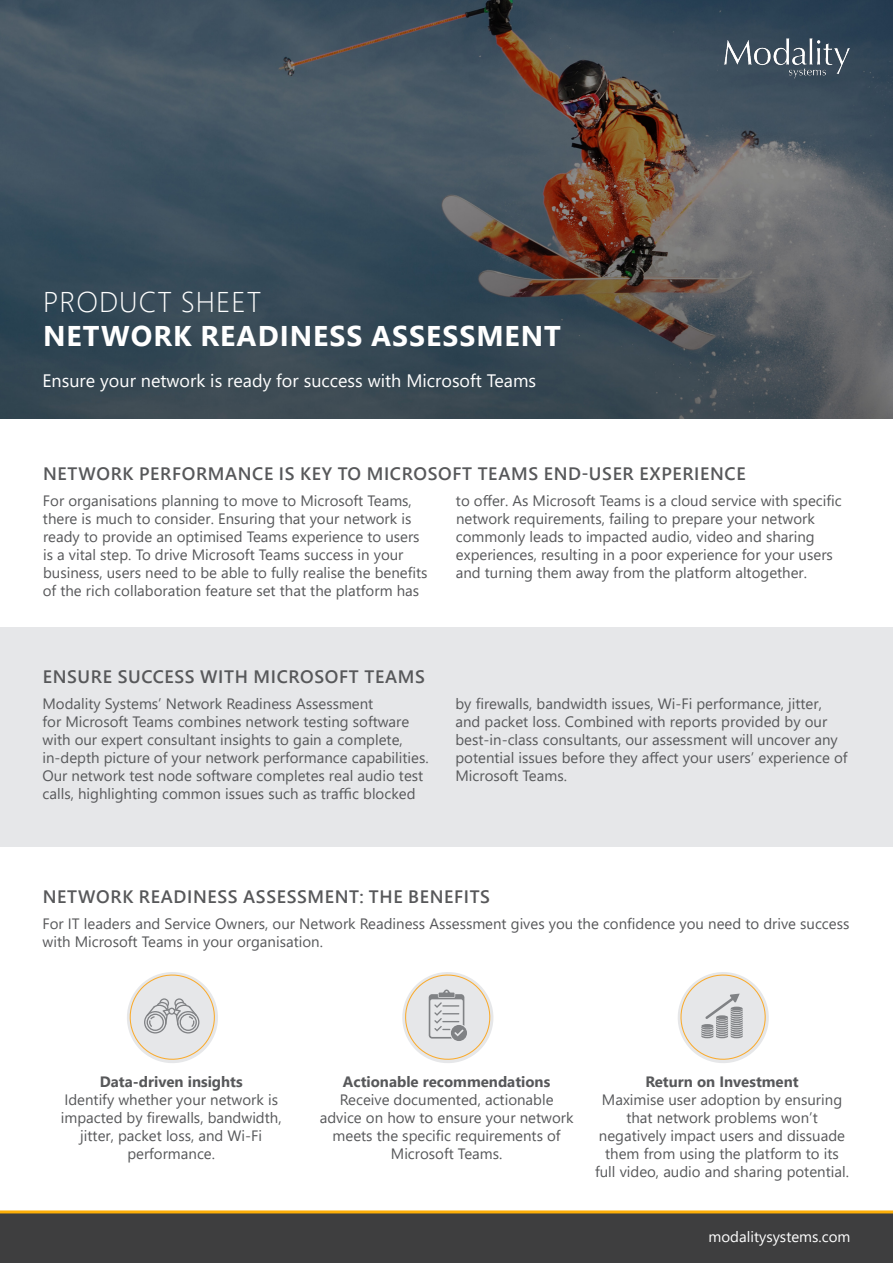
<style>
.page{position:relative;width:893px;height:1263px;background:#fff}
.page>*{position:absolute;margin:0;border:0;box-sizing:border-box;transform-origin:0 0}
.t1{font:700 28.5px "Segoe UI";letter-spacing:.035em;color:#fff}
.t2{font:300 28.5px "Segoe UI";letter-spacing:.035em;color:#fff}
.t3{font:600 18px "Segoe UI";letter-spacing:.035em;color:#57585a}
.t4{font:18px "Segoe UI";color:#fff}
.body_copy{font:15px/18px "Segoe UI";color:#57585a}
.t5{font:15px "Segoe UI";color:#fff}
.s1{font-weight:700}
</style>
<div class="page">
<div style="left:0;top:627px;width:893px;height:220px;background:#e6e7e9"></div>
<img style="left:0;top:0;width:893px;height:419px">
<img style="left:720px;top:21px;width:130px;height:76px">
<svg style="left:0;top:1210px;width:893px;height:53px;background:#4a463d"></svg>
<svg style="left:127px;top:972px;width:91px;height:91px"></svg>
<svg style="left:402px;top:972px;width:92px;height:91px"></svg>
<svg style="left:678px;top:972px;width:91px;height:91px"></svg>
<p class="t2" style="left:43px;top:275px;width:220px">PRODUCT SHEET</p>
<p class="t1" style="left:43px;top:309px;width:519px">NETWORK READINESS ASSESSMENT</p>
<p class="t4" style="left:43px;top:364px;width:495px">Ensure your network is ready for success with Microsoft Teams</p>
<p class="t3" style="left:43px;top:456px;width:704px">NETWORK PERFORMANCE IS KEY TO MICROSOFT TEAMS END-USER EXPERIENCE</p>
<p class="body_copy" style="left:43px;top:491px;width:386px">For organisations planning to move to Microsoft Teams, there is much to consider. Ensuring that your network is ready to provide an optimised Teams experience to users is a vital step. To drive Microsoft Teams success in your business, users need to be able to fully realise the benefits of the rich collaboration feature set that the platform has</p>
<p class="body_copy" style="left:456px;top:491px;width:387px">to offer. As Microsoft Teams is a cloud service with specific network requirements, failing to prepare your network commonly leads to impacted audio, video and sharing experiences, resulting in a poor experience for your users and turning them away from the platform altogether.</p>
<p class="t3" style="left:43px;top:659px;width:384px">ENSURE SUCCESS WITH MICROSOFT TEAMS</p>
<p class="body_copy" style="left:43px;top:694px;width:388px">Modality Systems’ Network Readiness Assessment<br>for Microsoft Teams combines network testing software with our expert consultant insights to gain a complete, in-depth picture of your network performance capabilities.<br>Our network test node software completes real audio test calls, highlighting common issues such as traffic blocked</p>
<p class="body_copy" style="left:455px;top:694px;width:393px">by firewalls, bandwidth issues, Wi-Fi performance, jitter, and packet loss. Combined with reports provided by our best-in-class consultants, our assessment will uncover any potential issues before they affect your users’ experience of Microsoft Teams.</p>
<p class="t3" style="left:43px;top:879px;width:449px">NETWORK READINESS ASSESSMENT: THE BENEFITS</p>
<p class="body_copy" style="left:43px;top:914px;width:808px">For IT leaders and Service Owners, our Network Readiness Assessment gives you the confidence you need to drive success with Microsoft Teams in your organisation.</p>
<p class="body_copy" style="left:61px;top:1071px;width:222px;text-align:center"><span class="s1">Data-driven insights<br></span>Identify whether your network is impacted by firewalls, bandwidth, jitter, packet loss, and Wi-Fi performance.</p>
<p class="body_copy" style="left:320px;top:1071px;width:255px;text-align:center"><span class="s1">Actionable recommendations<br></span>Receive documented, actionable advice on how to ensure your network meets the specific requirements of<br>Microsoft Teams.</p>
<p class="body_copy" style="left:595px;top:1071px;width:255px;text-align:center"><span class="s1">Return on Investment<br></span>Maximise user adoption by ensuring that network problems won’t negatively impact users and dissuade them from using the platform to its full video, audio and sharing potential.</p>
<p class="t5" style="left:709px;top:1223px;width:143px">modalitysystems.com</p>
</div>
